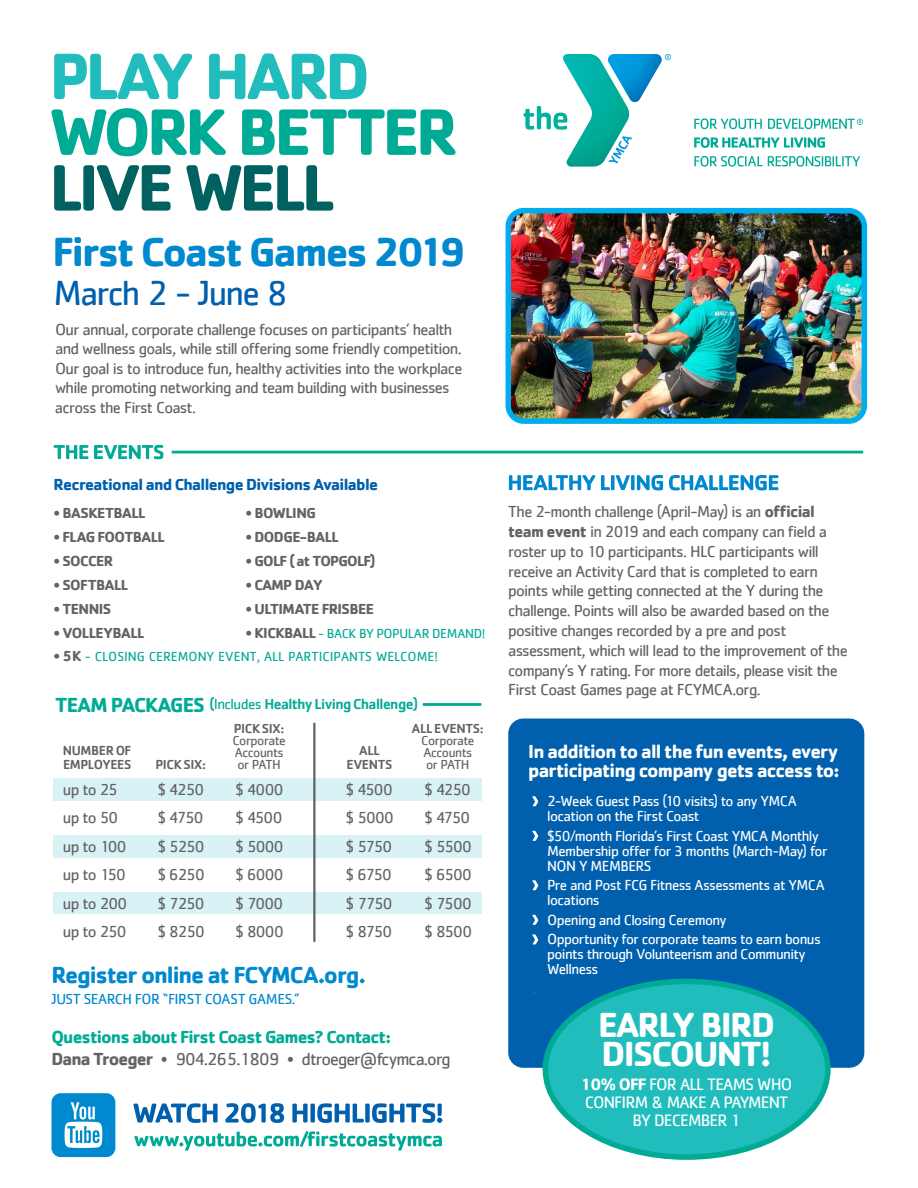
<style>
.page{position:relative;width:918px;height:1188px;background:#fff}
.page>*{position:absolute;margin:0;border:0;box-sizing:border-box;transform-origin:0 0}
.t1{font:700 42px "Cachet";letter-spacing:-.055em;color:#0089cf}
.t2{font:700 36px/28.5px "Cachet";letter-spacing:-.05em;color:#fff}
.t3{font:36px "Cachet";letter-spacing:-.05em;color:#0160ae}
.t4{font:700 24px "Cachet";letter-spacing:-.05em;color:#0089cf}
.t5{font:700 19.5px/19.5px "Cachet";letter-spacing:-.045em;color:#fff}
.t6{font:700 18px/22.5px "Cachet";letter-spacing:-.05em;color:#00ab95}
.t7{font:17.1px/18px "Cachet";letter-spacing:-.05em;color:#fff;text-align:center}
.t8{font:16.5px/28.5px "Cachet";letter-spacing:-.045em;color:#636366;text-align:justify}
.t9{font:700 16.5px "Cachet";letter-spacing:-.04em;color:#0160ae}
.t10{font:15px/15px "Cachet";letter-spacing:-.04em;color:#fff}
.t11{font:700 15px "Cachet";letter-spacing:-.04em;color:#636366}
.t12{font:500 15px "Cachet";letter-spacing:-.035em;color:#00ab95}
.t13{font:15px "Cachet";letter-spacing:-.03em;color:#0089cf}
.t14{font:500 13.5px/13.5px "Cachet";letter-spacing:-.03em;color:#636366}
.t15{font:13.5px "Cachet";color:#00ab95}
.t16{font:13.5px/12px "Cachet";letter-spacing:-.035em;color:#636366}
.t17{font:13.5px "Cachet";letter-spacing:-.025em;color:#00ab95}
.s1{font-weight:700;font-size:15px;color:#636366}
.s2{font-weight:700;font-size:21px}
.s3{font-weight:400}
.s4{color:#636366}
.s5{font-weight:400;color:#636366}
.s6{font-weight:700}
</style>
<div class="page">
<hr style="left:172px;top:451px;width:691px;height:2px;background:#00ab95">
<svg style="left:54px;top:445px;width:34px;height:14px"></svg>
<svg style="left:94px;top:445px;width:69px;height:14px"></svg>
<svg style="left:54px;top:53px;width:138px;height:46px"></svg>
<svg style="left:209px;top:53px;width:157px;height:46px"></svg>
<svg style="left:51px;top:108px;width:175px;height:48px"></svg>
<svg style="left:242px;top:109px;width:214px;height:46px"></svg>
<svg style="left:54px;top:165px;width:117px;height:46px"></svg>
<svg style="left:186px;top:165px;width:147px;height:46px"></svg>
<svg style="left:694px;top:118px;width:68px;height:11px"></svg>
<svg style="left:694px;top:137px;width:131px;height:11px"></svg>
<svg style="left:694px;top:156px;width:68px;height:11px"></svg>
<svg style="left:768px;top:156px;width:92px;height:11px"></svg>
<svg style="left:768px;top:118px;width:95px;height:11px"></svg>
<svg style="left:524px;top:54px;width:147px;height:113px"></svg>
<img style="left:512px;top:214px;width:349px;height:204px">
<div style="left:506px;top:208px;width:361px;height:216px;border:5px solid #00aeef;border-radius:16px"></div>
<svg style="left:509px;top:475px;width:86px;height:15px"></svg>
<svg style="left:601px;top:475px;width:62px;height:15px"></svg>
<svg style="left:669px;top:475px;width:109px;height:15px"></svg>
<div style="left:508px;top:719px;width:356px;height:349px;background:#0160ae;border-radius:15px"></div>
<div style="left:545px;top:981px;width:283px;height:176px;background:#21bdbd;border-radius:50%"></div>
<div style="left:543px;top:979px;width:288px;height:181px;border:6px solid #00ab95;border-radius:50%"></div>
<svg style="left:532px;top:796px;width:6px;height:10px"></svg>
<svg style="left:532px;top:831px;width:6px;height:10px"></svg>
<svg style="left:532px;top:880px;width:6px;height:10px"></svg>
<svg style="left:532px;top:915px;width:6px;height:10px"></svg>
<svg style="left:532px;top:934px;width:6px;height:10px"></svg>
<svg style="left:134px;top:1131px;width:308px;height:20px"></svg>
<svg style="left:133px;top:1103px;width:85px;height:20px"></svg>
<svg style="left:225px;top:1103px;width:59px;height:20px"></svg>
<svg style="left:292px;top:1103px;width:150px;height:20px"></svg>
<div style="left:51px;top:1093px;width:64px;height:64px;background:#0089cf;border-radius:9px"></div>
<svg style="left:65px;top:1102px;width:37px;height:46px"></svg>
<hr style="left:423px;top:703px;width:59px;height:3px;background:#00ab95">
<div style="left:53px;top:778px;width:429px;height:23px;background:#d8f2f5"></div>
<div style="left:53px;top:835px;width:429px;height:23px;background:#d8f2f5"></div>
<div style="left:53px;top:892px;width:429px;height:21px;background:#d8f2f5"></div>
<hr style="left:313px;top:724px;width:3px;height:217px;background:#636366">
<h1 class="t1" style="left:53px;top:225px;width:415px">First Coast Games 2019</h1>
<h2 class="t3" style="left:54px;top:272px;width:236px">March 2 - June 8</h2>
<p class="t8" style="left:55px;top:319px;width:409px;line-height:19.5px;text-align:left">Our annual, corporate challenge focuses on participants’ health and wellness goals, while still offering some friendly competition.<br>Our goal is to introduce fun, healthy activities into the workplace while promoting networking and team building with businesses across the First Coast.</p>
<p class="t9" style="left:54px;top:474px;width:326px">Recreational and Challenge Divisions Available</p>
<p class="t11" style="left:246px;top:504px;width:72px">• BOWLING</p>
<p class="t11" style="left:246px;top:528px;width:95px">• DODGE-BALL</p>
<p class="t11" style="left:54px;top:504px;width:93px">• BASKETBALL</p>
<p class="t11" style="left:54px;top:528px;width:113px">• FLAG FOOTBALL</p>
<p class="t11" style="left:54px;top:552px;width:61px">• SOCCER</p>
<p class="t11" style="left:54px;top:576px;width:76px">• SOFTBALL</p>
<p class="t11" style="left:54px;top:600px;width:59px">• TENNIS</p>
<p class="t11" style="left:54px;top:624px;width:92px">• VOLLEYBALL</p>
<p class="t15" style="left:54px;top:648px;width:386px"><span class="s1">•5K</span> - CLOSING CEREMONY EVENT, ALL PARTICIPANTS WELCOME!</p>
<p class="t11" style="left:246px;top:552px;width:131px">• GOLF ( at TOPGOLF)</p>
<p class="t11" style="left:246px;top:576px;width:79px">• CAMP DAY</p>
<p class="t11" style="left:246px;top:600px;width:130px">• ULTIMATE FRISBEE</p>
<p class="t17" style="left:246px;top:625px;width:241px"><span class="s1">• KICKBALL</span> - BACK BY POPULAR DEMAND!</p>
<p class="t12" style="left:55px;top:695px;width:364px"><span class="s2">TEAM PACKAGES</span> (<span class="s3">Includes</span> Healthy Living Challenge)</p>
<p class="t14" style="left:63px;top:744px;width:70px">NUMBER OF<br>EMPLOYEES</p>
<p class="t8" style="left:63px;top:775px;width:66px;text-align:left">up to 25 up to 50 up to 100 up to 150 up to 200 up to 250</p>
<p class="t14" style="left:234px;top:721px;width:52px">PICK SIX:</p>
<p class="t16" style="left:232px;top:734px;width:55px">Corporate<br>Accounts or PATH</p>
<p class="t14" style="left:412px;top:721px;width:73px">ALL EVENTS:</p>
<p class="t16" style="left:421px;top:734px;width:55px">Corporate<br>Accounts</p>
<p class="t14" style="left:346px;top:744px;width:48px;text-align:center">ALL<br>EVENTS</p>
<p class="t14" style="left:156px;top:757px;width:52px">PICK SIX:</p>
<p class="t16" style="left:426px;top:758px;width:45px">or PATH</p>
<p class="t8" style="left:158px;top:775px;width:49px">$ 4250 $ 4750 $ 5250 $ 6250 $ 7250 $ 8250</p>
<p class="t8" style="left:236px;top:775px;width:50px">$ 4000 $ 4500 $ 5000 $ 6000 $ 7000 $ 8000</p>
<p class="t8" style="left:346px;top:775px;width:50px">$ 4500 $ 5000 $ 5750 $ 6750 $ 7750 $ 8750</p>
<p class="t8" style="left:425px;top:775px;width:49px">$ 4250 $ 4750 $ 5500 $ 6500 $ 7500 $ 8500</p>
<h3 class="t4" style="left:51px;top:960px;width:316px">Register online at FCYMCA.org.</h3>
<p class="t13" style="left:51px;top:990px;width:250px">JUST SEARCH FOR “FIRST COAST GAMES.”</p>
<p class="t6" style="left:51px;top:1025px;width:401px">Questions about First Coast Games? Contact:<br><span class="s4">Dana Troeger</span> <span class="s5">• 904.265.1809 • dtroeger@fcymca.org</span></p>
<p class="t8" style="left:508px;top:501px;width:341px;line-height:19.8px;text-align:left">The 2-month challenge (April-May) is an <span class="s6">official team event</span> in 2019 and each company can field a roster up to 10 participants. HLC participants will receive an Activity Card that is completed to earn points while getting connected at the Y during the challenge. Points will also be awarded based on the positive changes recorded by a pre and post assessment, which will lead to the improvement of the company’s Y rating. For more details, please visit the First Coast Games page at FCYMCA.org.</p>
<p class="t5" style="left:528px;top:741px;width:313px">In addition to all the fun events, every participating company gets access to:</p>
<p class="t10" style="left:547px;top:794px;width:251px">2-Week Guest Pass (10 visits) to any YMCA location on the First Coast</p>
<p class="t10" style="left:547px;top:828px;width:282px">$50/month Florida’s First Coast YMCA Monthly<br>Membership offer for 3 months (March-May) for<br>NON Y MEMBERS</p>
<p class="t10" style="left:547px;top:878px;width:279px">Pre and Post FCG Fitness Assessments at YMCA locations</p>
<p class="t10" style="left:547px;top:910px;width:275px;line-height:19.5px">Opening and Closing Ceremony<br>Opportunity for corporate teams to earn bonus</p>
<p class="t10" style="left:547px;top:947px;width:260px">points through Volunteerism and Community<br>Wellness</p>
<h2 class="t2" style="left:598px;top:1010px;width:179px">EARLY BIRD<br>DISCOUNT!</h2>
<p class="t7" style="left:581px;top:1075px;width:213px"><span class="s6">10% OFF</span> FOR ALL TEAMS WHO<br>CONFIRM &amp; MAKE A PAYMENT<br>BY DECEMBER 1</p>
</div>
